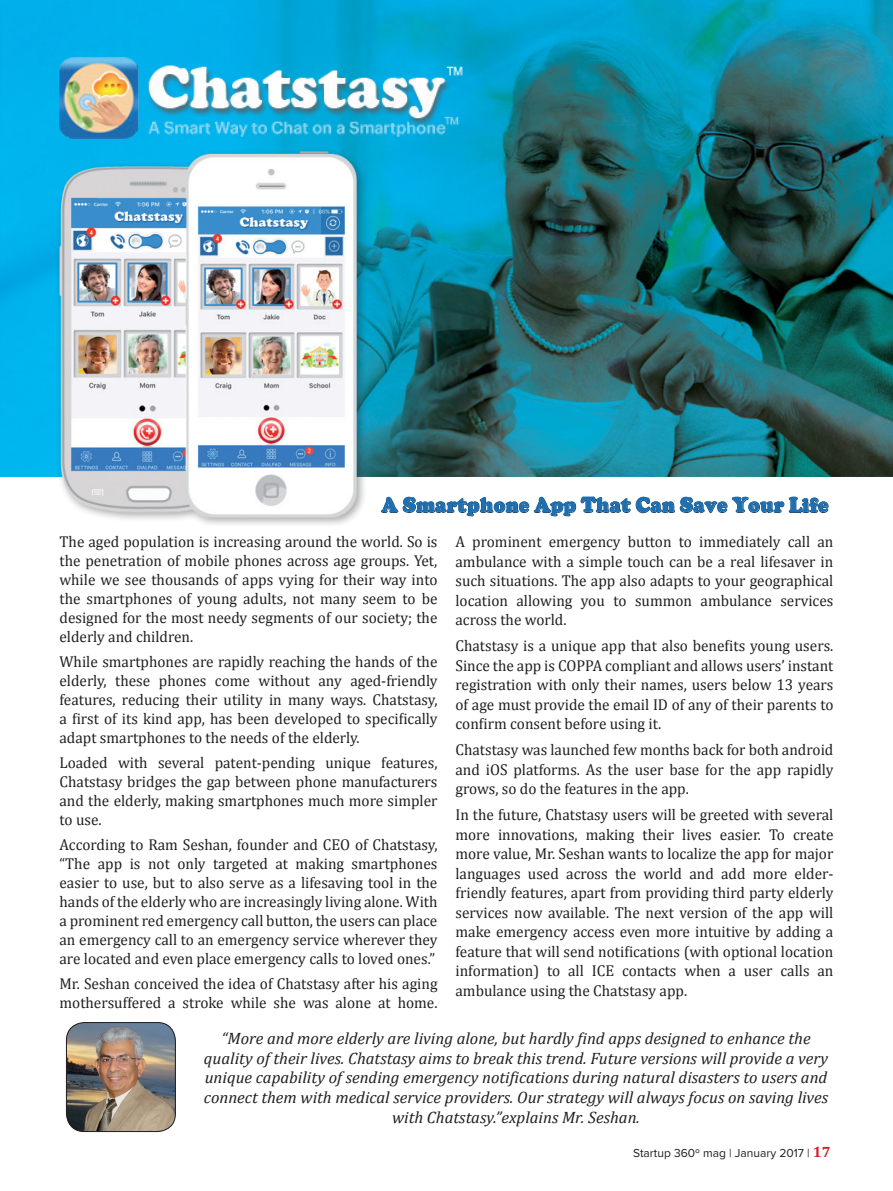
<style>
.page{position:relative;width:893px;height:1191px;background:#fff}
.page>*{position:absolute;margin:0;border:0;box-sizing:border-box;transform-origin:0 0}
.t1{font:18.75px "Coolsville";letter-spacing:.02em;color:#1d6fb2;scale:.93 1}
.t2{font:italic 16.5px/19.8px "Cambria";color:#231f20;text-align:center}
.t3{font:15.75px/18.9px "Cambria";color:#231f20;text-align:justify}
.t4{font:12px "Proxima Nova";color:#231f20}
.s1{font-family:"Cambria";font-weight:700;font-size:15px;color:#d1232a}
</style>
<div class="page">
<img style="left:0;top:0;width:893px;height:476px">
<img style="left:60px;top:58px;width:404px;height:81px">
<svg style="left:381px;top:496px;width:448px;height:21px"></svg>
<div style="left:54px;top:146px;width:312px;height:381px;background:#231f20;opacity:.4"></div>
<img style="left:60px;top:152px;width:297px;height:365px">
<img style="left:66px;top:1022px;width:109px;height:109px">
<div style="left:66px;top:1022px;width:110px;height:109px;border:1px solid #231f20;border-radius:18px"></div>
<p class="t1" style="left:382px;top:491px;width:482px">A Smartphone App That Can Save Your Life</p>
<p class="t3" style="left:60px;top:532px;width:379px">The aged population is increasing around the world. So is the penetration of mobile phones across age groups. Yet, while we see thousands of apps vying for their way into the smartphones of young adults, not many seem to be designed for the most needy segments of our society; the elderly and children.</p>
<p class="t3" style="left:60px;top:652px;width:379px">While smartphones are rapidly reaching the hands of the elderly, these phones come without any aged-friendly features, reducing their utility in many ways. Chatstasy, a first of its kind app, has been developed to specifically adapt smartphones to the needs of the elderly.</p>
<p class="t3" style="left:60px;top:753px;width:379px">Loaded with several patent-pending unique features, Chatstasy bridges the gap between phone manufacturers and the elderly, making smartphones much more simpler to use.</p>
<p class="t3" style="left:60px;top:835px;width:380px">According to Ram Seshan, founder and CEO of Chatstasy, “The app is not only targeted at making smartphones easier to use, but to also serve as a lifesaving tool in the hands of the elderly who are increasingly living alone. With a prominent red emergency call button, the users can place an emergency call to an emergency service wherever they are located and even place emergency calls to loved ones.”</p>
<p class="t3" style="left:60px;top:974px;width:379px">Mr. Seshan conceived the idea of Chatstasy after his aging mothersuffered a stroke while she was alone at home.</p>
<p class="t3" style="left:455px;top:532px;width:379px;line-height:19.5px">A prominent emergency button to immediately call an ambulance with a simple touch can be a real lifesaver in such situations. The app also adapts to your geographical location allowing you to summon ambulance services across the world.</p>
<p class="t3" style="left:455px;top:636px;width:379px;line-height:19.5px">Chatstasy is a unique app that also benefits young users.<br>Since the app is COPPA compliant and allows users’ instant registration with only their names, users below 13 years of age must provide the email ID of any of their parents to confirm consent before using it.</p>
<p class="t3" style="left:455px;top:740px;width:379px;line-height:19.5px">Chatstasy was launched few months back for both android and iOS platforms. As the user base for the app rapidly grows, so do the features in the app.</p>
<p class="t3" style="left:455px;top:805px;width:379px;line-height:19.5px">In the future, Chatstasy users will be greeted with several more innovations, making their lives easier. To create more value, Mr. Seshan wants to localize the app for major languages used across the world and add more elder&shy;friendly features, apart from providing third party elderly services now available. The next version of the app will make emergency access even more intuitive by adding a feature that will send notifications (with optional location information) to all ICE contacts when a user calls an ambulance using the Chatstasy app.</p>
<p class="t2" style="left:204px;top:1028px;width:626px">“More and more elderly are living alone, but hardly find apps designed to enhance the quality of their lives. Chatstasy aims to break this trend. Future versions will provide a very unique capability of sending emergency notifications during natural disasters to users and connect them with medical service providers. Our strategy will always focus on saving lives with Chatstasy.”explains Mr. Seshan.</p>
<p class="t4" style="left:633px;top:1147px;width:199px">Startup 360º mag | January 2017 | <span class="s1">17</span></p>
</div>
